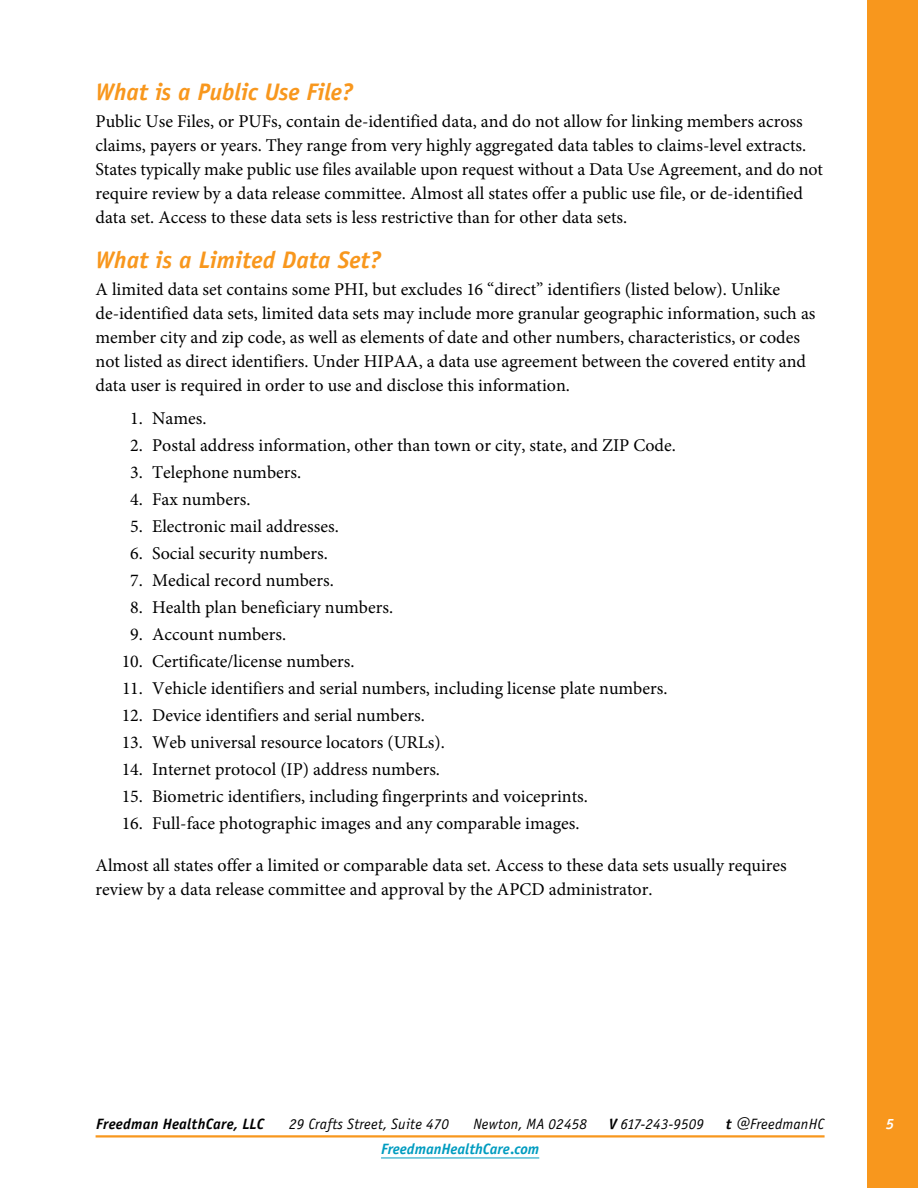
<style>
.page{position:relative;width:918px;height:1188px;background:#fff}
.page>*{position:absolute;margin:0;border:0;box-sizing:border-box;transform-origin:0 0}
.t1{font:italic 700 24px "Officina Sans";color:#f8971d}
.t2{font:18px/24px "Minion Pro";color:#000}
.t3{font:italic 15px "Officina Sans";letter-spacing:.015em;color:#000}
.t4{font:italic 700 15px "Officina Sans";letter-spacing:.015em;color:#000}
.t5{font:italic 700 15px "Officina Sans";color:#009cc0}
.t6{font:italic 700 15px "Officina Sans";color:#fff}
.s1{font-weight:700}
</style>
<div class="page">
<hr style="left:96px;top:1135px;width:729px;height:3px;background:#f8971d">
<hr style="left:381px;top:1158px;width:158px;height:1px;background:#009cc0">
<div style="left:867px;top:0;width:51px;height:1188px;background:#f8971d"></div>
<h1 class="t1" style="left:96px;top:77px;width:259px">What is a Public Use File?</h1>
<p class="t2" style="left:96px;top:109px;width:729px">Public Use Files, or PUFs, contain de-identified data, and do not allow for linking members across claims, payers or years. They range from very highly aggregated data tables to claims-level extracts.<br>States typically make public use files available upon request without a Data Use Agreement, and do not require review by a data release committee. Almost all states offer a public use file, or de-identified data set. Access to these data sets is less restrictive than for other data sets.</p>
<h1 class="t1" style="left:96px;top:245px;width:287px">What is a Limited Data Set?</h1>
<p class="t2" style="left:96px;top:277px;width:721px">A limited data set contains some PHI, but excludes 16 “direct” identifiers (listed below). Unlike de-identified data sets, limited data sets may include more granular geographic information, such as member city and zip code, as well as elements of date and other numbers, characteristics, or codes not listed as direct identifiers. Under HIPAA, a data use agreement between the covered entity and data user is required in order to use and disclose this information.</p>
<p class="t2" style="left:130px;top:406px;width:78px">1. Names.</p>
<p class="t2" style="left:130px;top:433px;width:547px">2. Postal address information, other than town or city, state, and ZIP Code.</p>
<p class="t2" style="left:130px;top:460px;width:173px">3. Telephone numbers.</p>
<p class="t2" style="left:130px;top:487px;width:122px">4. Fax numbers.</p>
<p class="t2" style="left:130px;top:514px;width:210px">5. Electronic mail addresses.</p>
<p class="t2" style="left:130px;top:541px;width:199px">6. Social security numbers.</p>
<p class="t2" style="left:130px;top:568px;width:205px">7. Medical record numbers.</p>
<p class="t2" style="left:130px;top:595px;width:265px">8. Health plan beneficiary numbers.</p>
<p class="t2" style="left:130px;top:622px;width:158px">9. Account numbers.</p>
<p class="t2" style="left:122px;top:649px;width:234px">10. Certificate/license numbers.</p>
<p class="t2" style="left:122px;top:676px;width:547px">11. Vehicle identifiers and serial numbers, including license plate numbers.</p>
<p class="t2" style="left:122px;top:703px;width:304px">12. Device identifiers and serial numbers.</p>
<p class="t2" style="left:122px;top:730px;width:324px">13. Web universal resource locators (URLs).</p>
<p class="t2" style="left:122px;top:757px;width:320px">14. Internet protocol (IP) address numbers.</p>
<p class="t2" style="left:122px;top:784px;width:468px">15. Biometric identifiers, including fingerprints and voiceprints.</p>
<p class="t2" style="left:122px;top:811px;width:459px">16. Full-face photographic images and any comparable images.</p>
<p class="t2" style="left:96px;top:853px;width:693px">Almost all states offer a limited or comparable data set. Access to these data sets usually requires review by a data release committee and approval by the APCD administrator.</p>
<p class="t4" style="left:96px;top:1115px;width:169px">Freedman HealthCare, LLC</p>
<p class="t3" style="left:289px;top:1115px;width:162px">29 Crafts Street, Suite 470</p>
<p class="t3" style="left:473px;top:1115px;width:115px">Newton, MA 02458</p>
<p class="t3" style="left:609px;top:1115px;width:97px"><span class="s1">V</span> 617-243-9509</p>
<p class="t3" style="left:726px;top:1115px;width:100px"><span class="s1">t</span> @FreedmanHC</p>
<p class="t5" style="left:381px;top:1140px;width:160px">FreedmanHealthCare.com</p>
<p class="t6" style="left:886px;top:1115px;width:10px">5</p>
</div>
